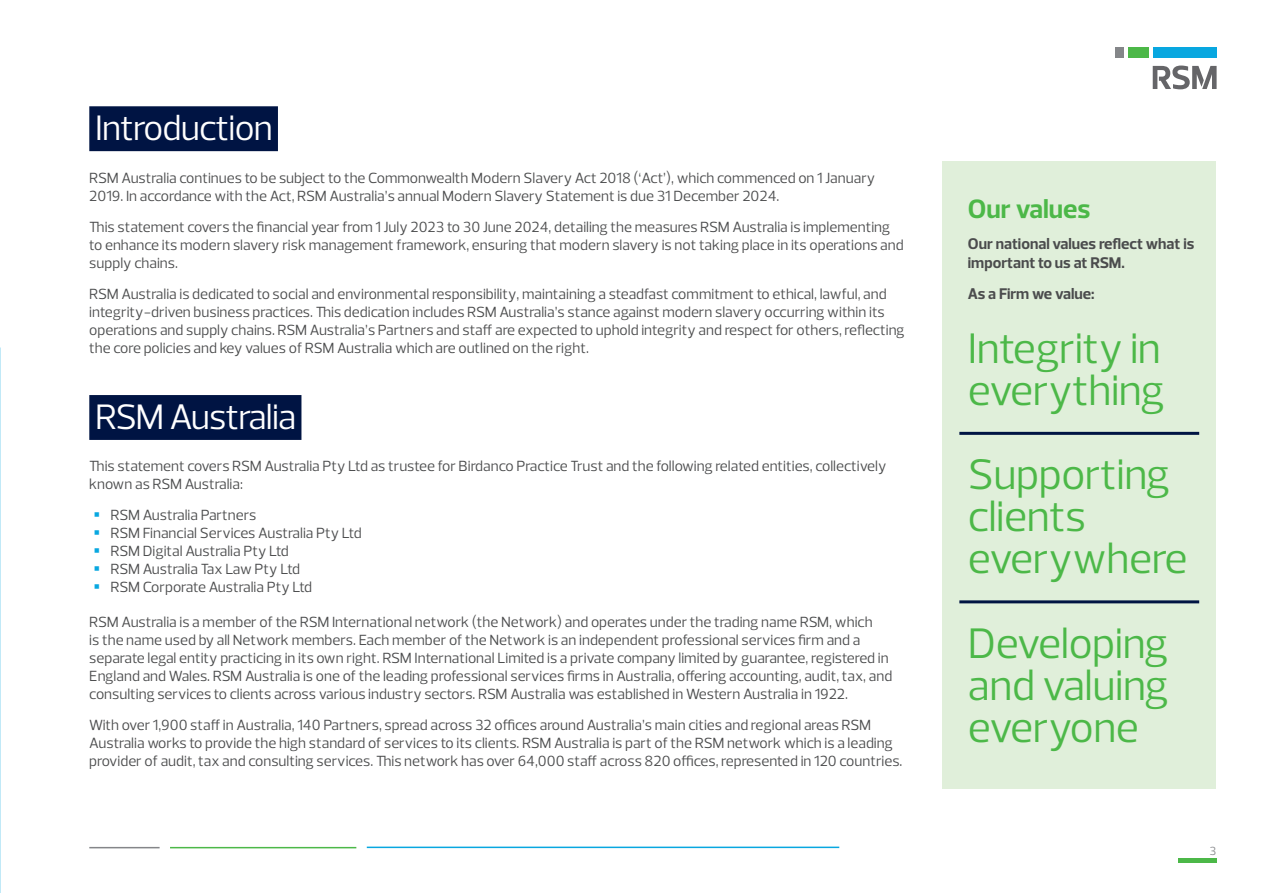
<style>
.page{position:relative;width:1263px;height:893px;background:#fff}
.page>*{position:absolute;margin:0;border:0;box-sizing:border-box;transform-origin:0 0}
.Body__white__-_bullets{font:43.5px/42px "Prelo";letter-spacing:-.01em;color:#4cb848}
.Blue_highlight_heading{font:36px "Prelo";letter-spacing:-.02em;color:#fff}
.Heading{font:700 27px "Prelo";color:#4cb848}
.Body{font:700 15.75px/18.8px "Prelo";color:#4b4c4d}
.Body-2{font:15px/18px "Prelo";color:#4b4c4d}
.t1{font:12px "Prelo";color:#848689}
</style>
<div class="page">
<div style="left:1153px;top:47px;width:63px;height:10px;background:#08a7e0"></div>
<div style="left:1115px;top:47px;width:8px;height:10px;background:#848689"></div>
<div style="left:1128px;top:47px;width:20px;height:10px;background:#4cb848"></div>
<svg style="left:1153px;top:66px;width:63px;height:23px"></svg>
<hr style="left:367px;top:847px;width:472px;height:1px;background:#08a7e0">
<hr style="left:89px;top:847px;width:71px;height:1px;background:#848689">
<hr style="left:170px;top:847px;width:186px;height:1px;background:#4cb848">
<div style="left:89px;top:106px;width:189px;height:45px;background:#001443"></div>
<div style="left:89px;top:395px;width:212px;height:45px;background:#001443"></div>
<div style="left:942px;top:162px;width:274px;height:627px;background:#e0efda"></div>
<hr style="left:959px;top:432px;width:240px;height:3px;background:#001443">
<hr style="left:959px;top:600px;width:240px;height:3px;background:#001443">
<hr style="left:1178px;top:858px;width:38px;height:4px;background:#4cb848">
<p class="Blue_highlight_heading" style="left:95px;top:106px;width:179px">Introduction</p>
<p class="Body-2" style="left:89px;top:170px;width:787px">RSM Australia continues to be subject to the Commonwealth Modern Slavery Act 2018 (‘Act’), which commenced on 1 January<br>2019. In accordance with the Act, RSM Australia’s annual Modern Slavery Statement is due 31 December 2024.</p>
<p class="Body-2" style="left:89px;top:218px;width:816px">This statement covers the financial year from 1 July 2023 to 30 June 2024, detailing the measures RSM Australia is implementing to enhance its modern slavery risk management framework, ensuring that modern slavery is not taking place in its operations and supply chains.</p>
<p class="Body-2" style="left:89px;top:285px;width:817px">RSM Australia is dedicated to social and environmental responsibility, maintaining a steadfast commitment to ethical, lawful, and integrity-driven business practices. This dedication includes RSM Australia’s stance against modern slavery occurring within its operations and supply chains. RSM Australia’s Partners and staff are expected to uphold integrity and respect for others, reflecting the core policies and key values of RSM Australia which are outlined on the right.</p>
<p class="Blue_highlight_heading" style="left:95px;top:395px;width:203px">RSM Australia</p>
<p class="Body-2" style="left:89px;top:457px;width:799px">This statement covers RSM Australia Pty Ltd as trustee for Birdanco Practice Trust and the following related entities, collectively known as RSM Australia:</p>
<p class="Body-2" style="left:111px;top:506px;width:147px">RSM Australia Partners</p>
<p class="Body-2" style="left:111px;top:524px;width:253px">RSM Financial Services Australia Pty Ltd</p>
<p class="Body-2" style="left:111px;top:542px;width:180px">RSM Digital Australia Pty Ltd</p>
<p class="Body-2" style="left:111px;top:560px;width:191px">RSM Australia Tax Law Pty Ltd</p>
<p class="Body-2" style="left:111px;top:578px;width:203px">RSM Corporate Australia Pty Ltd</p>
<p class="Body-2" style="left:89px;top:613px;width:804px">RSM Australia is a member of the RSM International network (the Network) and operates under the trading name RSM, which<br>is the name used by all Network members. Each member of the Network is an independent professional services firm and a separate legal entity practicing in its own right. RSM International Limited is a private company limited by guarantee, registered in England and Wales. RSM Australia is one of the leading professional services firms in Australia, offering accounting, audit, tax, and consulting services to clients across various industry sectors. RSM Australia was established in Western Australia in 1922.</p>
<p class="Body-2" style="left:89px;top:716px;width:815px">With over 1,900 staff in Australia, 140 Partners, spread across 32 offices around Australia’s main cities and regional areas RSM<br>Australia works to provide the high standard of services to its clients. RSM Australia is part of the RSM network which is a leading provider of audit, tax and consulting services. This network has over 64,000 staff across 820 offices, represented in 120 countries.</p>
<p class="Heading" style="left:968px;top:192px;width:124px">Our values</p>
<p class="Body" style="left:968px;top:234px;width:228px">Our national values reflect what is important to us at RSM.</p>
<p class="Body" style="left:968px;top:285px;width:128px">As a Firm we value:</p>
<p class="Body__white__-_bullets" style="left:968px;top:327px;width:198px">Integrity in everything</p>
<p class="Body__white__-_bullets" style="left:968px;top:454px;width:221px">Supporting clients everywhere</p>
<p class="Body__white__-_bullets" style="left:968px;top:622px;width:202px;text-align:justify">Developing and valuing everyone</p>
<p class="t1" style="left:1209px;top:844px;width:8px">3</p>
</div>
